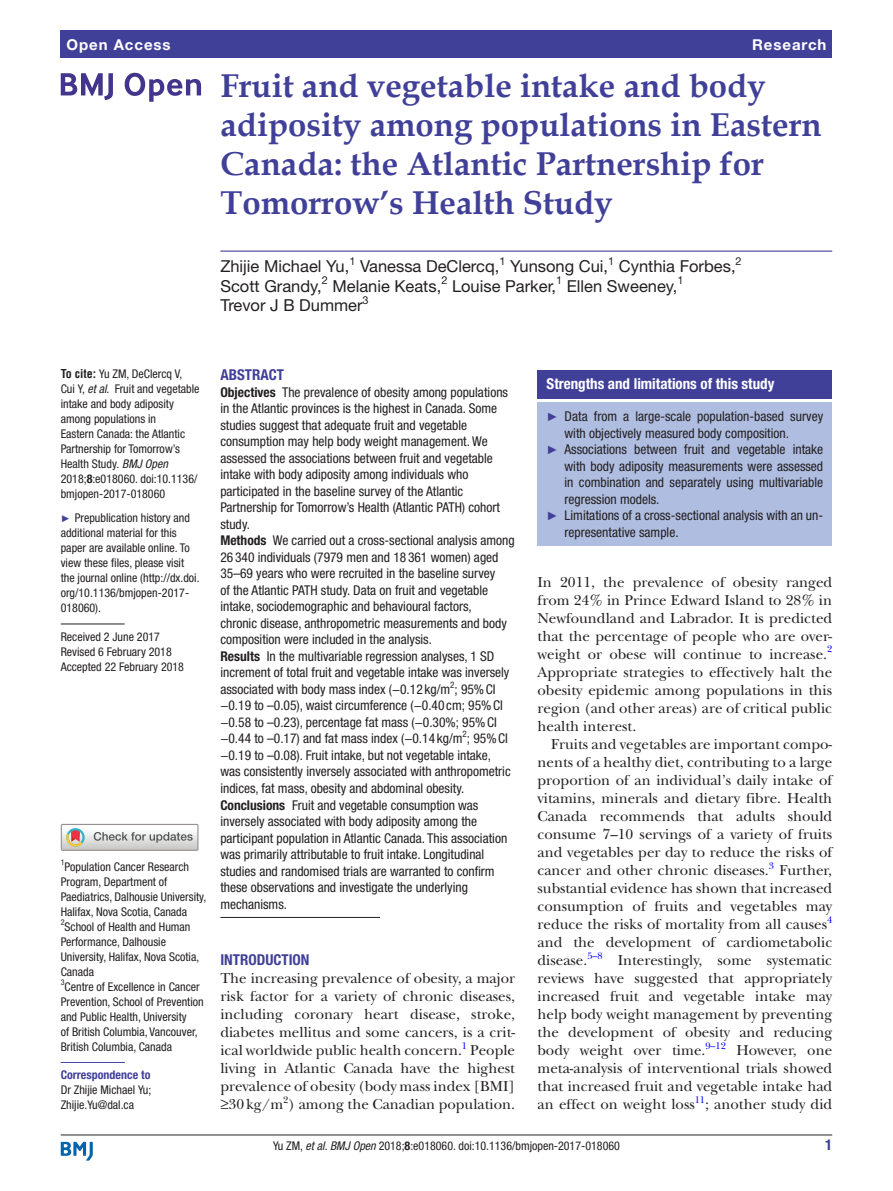
<style>
.page{position:relative;width:893px;height:1191px;background:#fff}
.page>*{position:absolute;margin:0;border:0;box-sizing:border-box;transform-origin:0 0}
.t1{font:700 33px/39px "Book Antiqua";color:#414099}
.t2{font:16.5px "Helvetica Neue LT Std";color:#231f20}
.t3{font:15px/18px "New Baskerville";color:#231f20;text-align:justify}
.t4{font:700 condensed 15px "Helvetica Neue LT Std";color:#fff}
.t5{font:700 condensed 15px "Helvetica Neue LT Std";color:#414099}
.t6{font:700 15px "Helvetica Neue LT Std";letter-spacing:.065em;color:#fff}
.t7{font:condensed 13.5px/16.5px "Helvetica Neue LT Std";color:#231f20}
.t8{font:condensed 12px/15px "Helvetica Neue LT Std";color:#231f20}
.t9{font:700 condensed 12px "Helvetica Neue LT Std";color:#414099}
.t10{font:10.95px "Helvetica Neue LT Std";color:#231f20}
.t11{font:9.9px "New Baskerville";color:#00f}
.t12{font:condensed 7.95px "Helvetica Neue LT Std";color:#231f20}
.s1{font-family:"Helvetica LT Std";font-weight:700}
.s2{font-style:italic}
.s3{font-weight:700}
.s4{font-family:"Arial";font-stretch:normal;font-size:9.75px;color:#414099}
.s5{font-family:"Arial";font-stretch:normal;font-size:12px;color:#414099}
</style>
<div class="page">
<hr style="left:61px;top:1134px;width:771px;height:1px;background:#231f20">
<svg style="left:61px;top:1141px;width:32px;height:19px"></svg>
<div style="left:61px;top:31px;width:771px;height:27px;background:#414099"></div>
<hr style="left:220px;top:250px;width:612px;height:2px;background:#414099">
<hr style="left:61px;top:623px;width:64px;height:1px;background:#231f20">
<hr style="left:61px;top:1062px;width:64px;height:1px;background:#414099">
<svg style="left:61px;top:73px;width:52px;height:27px"></svg>
<svg style="left:125px;top:73px;width:76px;height:29px"></svg>
<div style="left:61px;top:824px;width:138px;height:27px;border:1px solid #969090"></div>
<svg style="left:61px;top:824px;width:137px;height:26px"></svg>
<hr style="left:220px;top:917px;width:160px;height:1px;background:#231f20">
<div style="left:538px;top:370px;width:294px;height:28px;background:#414099"></div>
<div style="left:538px;top:402px;width:294px;height:143px;background:#afbde1"></div>
<p class="t6" style="left:66px;top:35px;width:106px">Open Access</p>
<p class="t6" style="left:752px;top:35px;width:76px">Research</p>
<h1 class="t1" style="left:220px;top:66px;width:603px">Fruit and vegetable intake and body adiposity among populations in Eastern Canada: the Atlantic Partnership for Tomorrow’s Health Study</h1>
<p class="t2" style="left:220px;top:257px;width:130px">Zhijie Michael Yu,</p>
<p class="t10" style="left:349px;top:254px;width:8px">1</p>
<p class="t2" style="left:360px;top:257px;width:141px">Vanessa DeClercq,</p>
<p class="t10" style="left:499px;top:254px;width:8px">1</p>
<p class="t2" style="left:510px;top:257px;width:100px">Yunsong Cui,</p>
<p class="t10" style="left:608px;top:254px;width:8px">1</p>
<p class="t2" style="left:619px;top:257px;width:118px">Cynthia Forbes,</p>
<p class="t10" style="left:736px;top:254px;width:8px">2</p>
<p class="t2" style="left:220px;top:276px;width:103px">Scott Grandy,</p>
<p class="t10" style="left:322px;top:274px;width:8px">2</p>
<p class="t2" style="left:333px;top:276px;width:110px">Melanie Keats,</p>
<p class="t10" style="left:441px;top:274px;width:8px">2</p>
<p class="t2" style="left:452px;top:276px;width:106px">Louise Parker,</p>
<p class="t10" style="left:556px;top:274px;width:8px">1</p>
<p class="t2" style="left:567px;top:276px;width:112px">Ellen Sweeney,</p>
<p class="t10" style="left:677px;top:274px;width:8px">1</p>
<p class="t2" style="left:220px;top:296px;width:144px">Trevor J B Dummer</p>
<p class="t10" style="left:363px;top:293px;width:8px">3</p>
<p class="t8" style="left:61px;top:366px;width:140px"><span class="s1">To cite:</span> Yu ZM, DeClercq V,<br>Cui Y, <span class="s2">et al</span>. Fruit and vegetable intake and body adiposity among populations in<br>Eastern Canada: the Atlantic<br>Partnership for Tomorrow’s<br>Health Study. <span class="s2">BMJ Open<br></span>2018;<span class="s3">8</span>:e018060. doi:10.1136/ bmjopen-2017-018060</p>
<p class="t8" style="left:61px;top:510px;width:140px"><span class="s4">►</span> Prepublication history and additional material for this paper are available online. To view these files, please visit the journal online (http://dx.doi. org/10.1136/bmjopen-2017-<br>018060).</p>
<p class="t8" style="left:61px;top:629px;width:125px">Received 2 June 2017<br>Revised 6 February 2018<br>Accepted 22 February 2018</p>
<p class="t12" style="left:61px;top:858px;width:5px">1</p>
<p class="t8" style="left:61px;top:859px;width:147px;text-indent:4px">Population Cancer Research<br>Program, Department of<br>Paediatrics, Dalhousie University,<br>Halifax, Nova Scotia, Canada</p>
<p class="t12" style="left:61px;top:918px;width:5px">2</p>
<p class="t8" style="left:61px;top:919px;width:140px;text-indent:4px">School of Health and Human<br>Performance, Dalhousie<br>University, Halifax, Nova Scotia,<br>Canada</p>
<p class="t12" style="left:61px;top:978px;width:5px">3</p>
<p class="t8" style="left:61px;top:979px;width:144px;text-indent:4px">Centre of Excellence in Cancer<br>Prevention, School of Prevention and Public Health, University<br>of British Columbia, Vancouver,<br>British Columbia, Canada</p>
<p class="t9" style="left:61px;top:1067px;width:91px">Correspondence to</p>
<p class="t8" style="left:61px;top:1082px;width:92px">Dr Zhijie Michael Yu;<br>Zhijie.Yu@dal.ca</p>
<p class="t5" style="left:220px;top:366px;width:65px">Abstract</p>
<p class="t7" style="left:220px;top:384px;width:296px"><span class="s3">Objectives</span> The prevalence of obesity among populations in the Atlantic provinces is the highest in Canada. Some studies suggest that adequate fruit and vegetable consumption may help body weight management. We assessed the associations between fruit and vegetable intake with body adiposity among individuals who participated in the baseline survey of the Atlantic Partnership for Tomorrow’s Health (Atlantic PATH) cohort study.<br><span class="s3">Methods</span> We carried out a cross-sectional analysis among 26 340 individuals (7979 men and 18 361 women) aged 35–69 years who were recruited in the baseline survey<br>of the Atlantic PATH study. Data on fruit and vegetable intake, sociodemographic and behavioural factors,<br>chronic disease, anthropometric measurements and body composition were included in the analysis.<br><span class="s3">Results</span> In the multivariable regression analyses, 1 SD increment of total fruit and vegetable intake was inversely associated with body mass index (−0.12 kg/m<sup>2</sup>; 95%CI −0.19 to –0.05), waist circumference (−0.40 cm; 95%CI −0.58 to –0.23), percentage fat mass (−0.30%; 95%CI −0.44 to –0.17) and fat mass index (−0.14 kg/m<sup>2</sup>; 95%CI −0.19 to –0.08). Fruit intake, but not vegetable intake, was consistently inversely associated with anthropometric indices, fat mass, obesity and abdominal obesity.<br><span class="s3">Conclusions</span> Fruit and vegetable consumption was inversely associated with body adiposity among the participant population in Atlantic Canada. This association was primarily attributable to fruit intake. Longitudinal studies and randomised trials are warranted to confirm these observations and investigate the underlying mechanisms.</p>
<p class="t5" style="left:220px;top:951px;width:91px">Introduction</p>
<p class="t3" style="left:220px;top:969px;width:296px">The increasing prevalence of obesity, a major risk factor for a variety of chronic diseases, including coronary heart disease, stroke, diabetes mellitus and some cancers, is a crit&shy;ical worldwide public health concern.</p>
<p class="t11" style="left:462px;top:1039px;width:7px">1</p>
<p class="t3" style="left:220px;top:1041px;width:296px;text-indent:250px">People living in Atlantic Canada have the highest prevalence of obesity (body mass index [BMI] ≥30kg/m<sup>2</sup>) among the Canadian population.</p>
<p class="t4" style="left:547px;top:375px;width:229px">Strengths and limitations of this study</p>
<p class="t7" style="left:547px;top:408px;width:278px"><span class="s5">►</span> Data from a large-scale population-based survey</p>
<p class="t7" style="left:565px;top:424px;width:226px">with objectively measured body composition.</p>
<p class="t7" style="left:547px;top:441px;width:278px"><span class="s5">►</span> Associations between fruit and vegetable intake</p>
<p class="t7" style="left:565px;top:457px;width:260px">with body adiposity measurements were assessed</p>
<p class="t7" style="left:565px;top:474px;width:260px">in combination and separately using multivariable</p>
<p class="t7" style="left:565px;top:490px;width:96px">regression models.</p>
<p class="t7" style="left:547px;top:507px;width:278px"><span class="s5">►</span> Limitations of a cross-sectional analysis with an un-</p>
<p class="t7" style="left:565px;top:523px;width:116px">representative sample.</p>
<p class="t3" style="left:538px;top:573px;width:296px">In 2011, the prevalence of obesity ranged from 24% in Prince Edward Island to 28% in Newfoundland and Labrador. It is predicted that the percentage of people who are over&shy;weight or obese will continue to increase.<sup>2<br></sup>Appropriate strategies to effectively halt the obesity epidemic among populations in this region (and other areas) are of critical public health interest.</p>
<p class="t3" style="left:538px;top:735px;width:296px;text-indent:14px">Fruits and vegetables are important compo&shy;nents of a healthy diet, contributing to a large proportion of an individual’s daily intake of vitamins, minerals and dietary fibre. Health Canada recommends that adults should consume 7–10 servings of a variety of fruits and vegetables per day to reduce the risks of cancer and other chronic diseases.<sup>3</sup> Further, substantial evidence has shown that increased consumption of fruits and vegetables may reduce the risks of mortality from all causes</p>
<p class="t11" style="left:827px;top:913px;width:7px">4</p>
<p class="t3" style="left:538px;top:933px;width:296px">and the development of cardiometabolic disease.</p>
<p class="t11" style="left:587px;top:949px;width:17px">5–8</p>
<p class="t3" style="left:538px;top:951px;width:296px;text-indent:80px">Interestingly, some systematic reviews have suggested that appropriately increased fruit and vegetable intake may help body weight management by preventing the development of obesity and reducing body weight over time.<sup>9–12</sup></p>
<p class="t3" style="left:538px;top:1041px;width:296px;text-indent:199px">However, one meta-analysis of interventional trials showed that increased fruit and vegetable intake had an effect on weight loss</p>
<p class="t11" style="left:695px;top:1093px;width:12px">11</p>
<p class="t3" style="left:705px;top:1095px;width:129px">; another study did</p>
<p class="t8" style="left:273px;top:1137px;width:348px">Yu ZM, <span class="s2">et al</span>. <span class="s2">BMJ Open</span> 2018;<span class="s3">8</span>:e018060. doi:10.1136/bmjopen-2017-018060</p>
<p class="t5" style="left:825px;top:1135px;width:9px">1</p>
</div>
